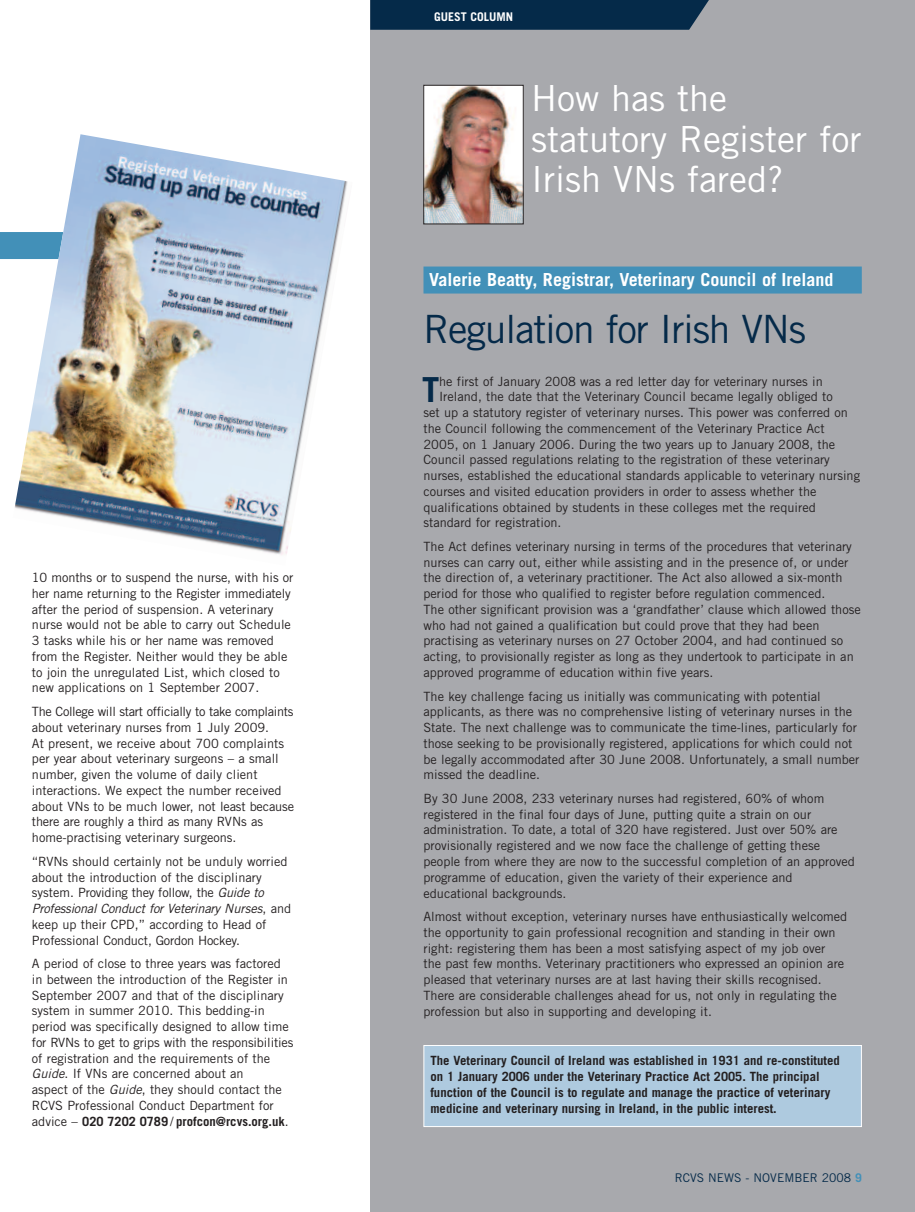
<style>
.page{position:relative;width:915px;height:1212px;background:#fff}
.page>*{position:absolute;margin:0;border:0;box-sizing:border-box;transform-origin:0 0}
.t1{font:39px "Trade Gothic";letter-spacing:-.03em;color:#052a49}
.t2{font:36px/40.5px "Trade Gothic";color:#fff}
.t3{font:700 34.5px "Trade Gothic";color:#052a49}
.t4{font:700 18px "Trade Gothic";color:#fff}
.t5{font:12.75px/15.8px "Trade Gothic";color:#231f20}
.t6{font:700 12.75px/15.8px "Trade Gothic";color:#231f20}
.t7{font:12px "Trade Gothic";color:#052a49}
.t8{font:700 12px "Trade Gothic";color:#fff}
.s1{font-style:italic}
.s2{font-weight:700}
.s3{font-weight:700;color:#4290b8}
</style>
<div class="page">
<div style="left:370px;top:0;width:544px;height:1212px;background:#a8a9ad"></div>
<img style="left:425px;top:87px;width:96px;height:135px">
<div style="left:423px;top:85px;width:100px;height:139px;border:1px solid #231f20"></div>
<div style="left:0;top:232px;width:294px;height:27px;background:#4290b8"></div>
<div style="left:423px;top:267px;width:438px;height:27px;background:#4290b8"></div>
<div style="left:424px;top:1046px;width:436px;height:80px;background:#aecadf"></div>
<div style="left:423px;top:1045px;width:438px;height:82px;border:1px solid #fff"></div>
<div style="left:370px;top:0;width:339px;height:30px;background:#052a49"></div>
<img style="left:15px;top:134px;width:333px;height:421px">
<p class="t5" style="left:32px;top:571px;width:263px">10 months or to suspend the nurse, with his or her name returning to the Register immediately after the period of suspension. A veterinary nurse would not be able to carry out Schedule 3 tasks while his or her name was removed from the Register. Neither would they be able to join the unregulated List, which closed to new applications on 1 September 2007.</p>
<p class="t5" style="left:32px;top:705px;width:263px">The College will start officially to take complaints about veterinary nurses from 1 July 2009.<br>At present, we receive about 700 complaints per year about veterinary surgeons – a small number, given the volume of daily client interactions. We expect the number received about VNs to be much lower, not least because there are roughly a third as many RVNs as home-practising veterinary surgeons.</p>
<p class="t5" style="left:32px;top:854px;width:261px">“RVNs should certainly not be unduly worried about the introduction of the disciplinary system. Providing they follow, the <span class="s1">Guide to Professional Conduct for Veterinary Nurses</span>, and keep up their CPD,” according to Head of Professional Conduct, Gordon Hockey.</p>
<p class="t5" style="left:32px;top:957px;width:263px">A period of close to three years was factored in between the introduction of the Register in September 2007 and that of the disciplinary system in summer 2010. This bedding-in period was specifically designed to allow time for RVNs to get to grips with the responsibilities of registration and the requirements of the <span class="s1">Guide</span>. If VNs are concerned about an<br>aspect of the <span class="s1">Guide</span>, they should contact the RCVS Professional Conduct Department for advice – <span class="s2">020 7202 0789</span> / <span class="s2">profcon@rcvs.org.uk</span>.</p>
<p class="t8" style="left:434px;top:13px;width:81px">GUEST COLUMN</p>
<h2 class="t2" style="left:531px;top:81px;width:332px">How has the statutory Register for<br>Irish VNs fared?</h2>
<h3 class="t4" style="left:429px;top:273px;width:406px">Valerie Beatty, Registrar, Veterinary Council of Ireland</h3>
<h1 class="t1" style="left:423px;top:315px;width:384px">Regulation for Irish VNs</h1>
<h3 class="t3" style="left:422px;top:377px;width:19px">T</h3>
<p class="t5" style="left:439px;top:374px;width:385px">he first of January 2008 was a red letter day for veterinary nurses in</p>
<p class="t5" style="left:439px;top:390px;width:395px">Ireland, the date that the Veterinary Council became legally obliged to</p>
<p class="t5" style="left:423px;top:406px;width:426px">set up a statutory register of veterinary nurses. This power was conferred on</p>
<p class="t5" style="left:423px;top:421px;width:402px">the Council following the commencement of the Veterinary Practice Act</p>
<p class="t5" style="left:423px;top:437px;width:413px">2005, on 1 January 2006. During the two years up to January 2008, the</p>
<p class="t5" style="left:423px;top:453px;width:408px">Council passed regulations relating to the registration of these veterinary</p>
<p class="t5" style="left:423px;top:469px;width:438px">nurses, established the educational standards applicable to veterinary nursing</p>
<p class="t5" style="left:423px;top:484px;width:394px">courses and visited education providers in order to assess whether the</p>
<p class="t5" style="left:423px;top:500px;width:393px">qualifications obtained by students in these colleges met the required</p>
<p class="t5" style="left:423px;top:516px;width:139px">standard for registration.</p>
<p class="t5" style="left:423px;top:540px;width:438px">The Act defines veterinary nursing in terms of the procedures that veterinary nurses can carry out, either while assisting and in the presence of, or under the direction of, a veterinary practitioner. The Act also allowed a six-month period for those who qualified to register before regulation commenced.<br>The other significant provision was a ‘grandfather’ clause which allowed those who had not gained a qualification but could prove that they had been practising as veterinary nurses on 27 October 2004, and had continued so acting, to provisionally register as long as they undertook to participate in an approved programme of education within five years.</p>
<p class="t5" style="left:423px;top:689px;width:437px">The key challenge facing us initially was communicating with potential applicants, as there was no comprehensive listing of veterinary nurses in the State. The next challenge was to communicate the time-lines, particularly for those seeking to be provisionally registered, applications for which could not be legally accommodated after 30 June 2008. Unfortunately, a small number missed the deadline.</p>
<p class="t5" style="left:423px;top:792px;width:432px">By 30 June 2008, 233 veterinary nurses had registered, 60% of whom registered in the final four days of June, putting quite a strain on our administration. To date, a total of 320 have registered. Just over 50% are provisionally registered and we now face the challenge of getting these people from where they are now to the successful completion of an approved programme of education, given the variety of their experience and educational backgrounds.</p>
<p class="t5" style="left:423px;top:910px;width:425px">Almost without exception, veterinary nurses have enthusiastically welcomed the opportunity to gain professional recognition and standing in their own right: registering them has been a most satisfying aspect of my job over<br>the past few months. Veterinary practitioners who expressed an opinion are pleased that veterinary nurses are at last having their skills recognised.<br>There are considerable challenges ahead for us, not only in regulating the profession but also in supporting and developing it.</p>
<p class="t6" style="left:430px;top:1054px;width:411px">The Veterinary Council of Ireland was established in 1931 and re-constituted on 1 January 2006 under the Veterinary Practice Act 2005. The principal function of the Council is to regulate and manage the practice of veterinary medicine and veterinary nursing in Ireland, in the public interest.</p>
<p class="t7" style="left:674px;top:1174px;width:188px">RCVS NEWS - NOVEMBER 2008 <span class="s3">9</span></p>
</div>
